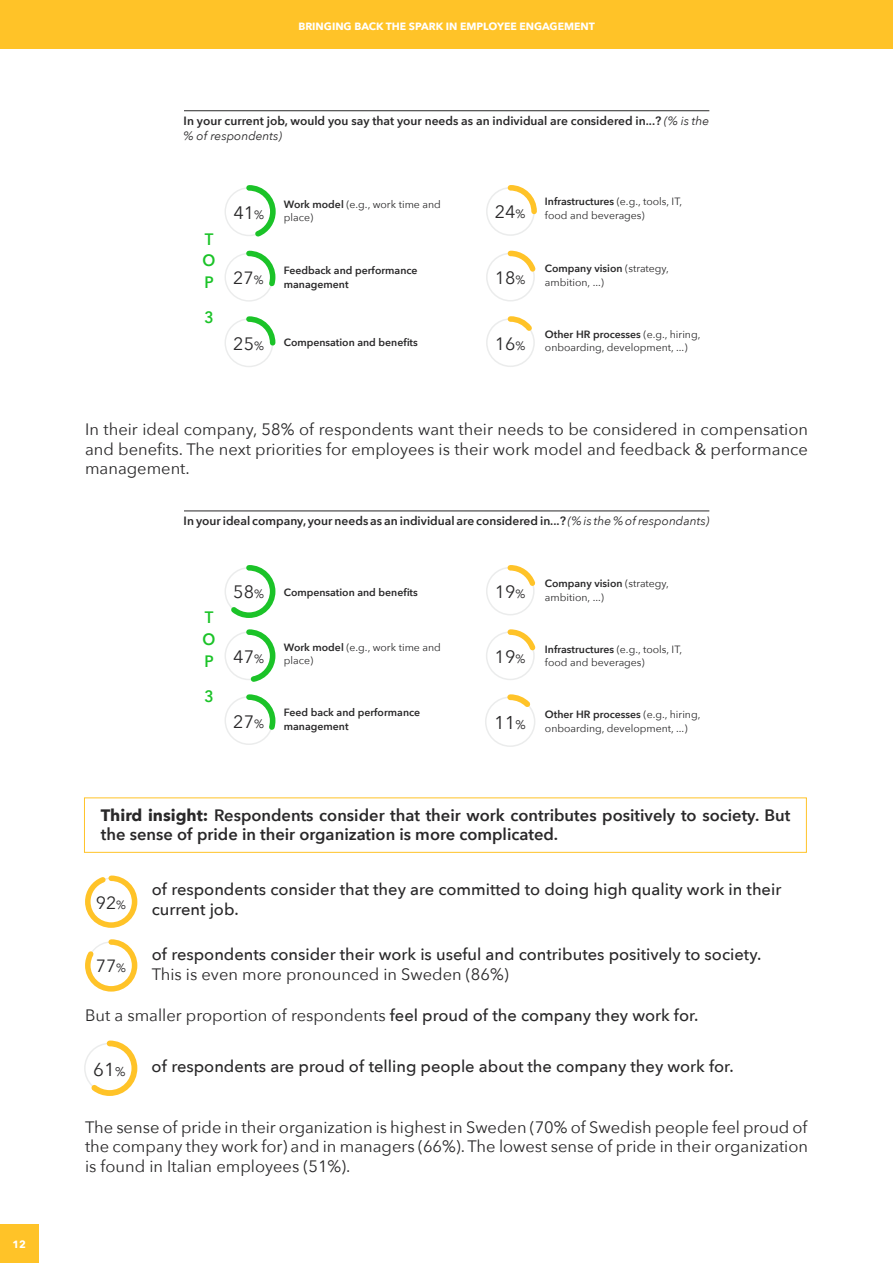
<style>
.page{position:relative;width:893px;height:1263px;background:#fff}
.page>*{position:absolute;margin:0;border:0;box-sizing:border-box;transform-origin:0 0}
.t1{font:18.75px "Avenir Next";color:#292829}
.t2{font:18.45px "Avenir Next";color:#292829}
.t3{font:18px "Avenir Next";color:#292829}
.t4{font:17.85px "Avenir Next";color:#292829}
.t5{font:17.7px "Avenir Next";color:#292829}
.t6{font:16.5px/19.5px "Avenir Next";color:#292829;text-align:justify}
.t7{font:500 16.5px/19.5px "Avenir Next";color:#292829}
.t8{font:600 16.5px/19.5px "Avenir Next";color:#292829}
.t9{font:600 16.5px/21.8px "Avenir Next";color:#1bc328;text-align:justify;scale:.92 1}
.t10{font:600 12px/15px "Avenir Next";color:#292829}
.t11{font:10.5px/13.5px "Avenir Next";color:#292829}
.t12{font:600 10.5px/13.5px "Avenir Next";color:#292829}
.t13{font:700 10.5px "Avenir Next";color:#fff}
.s1{font-weight:400;font-style:italic}
.s2{font-size:12px}
.s3{font-size:11.85px}
.s4{font-weight:600}
.s5{font-size:12.3px}
.s6{font-weight:700}
.s7{font-weight:500}
.s8{font-size:12.45px}
</style>
<div class="page">
<div style="left:0;top:0;width:893px;height:49px;background:#ffc328"></div>
<div style="left:0;top:1225px;width:38px;height:38px;background:#ffc328"></div>
<svg style="left:243px;top:185px;width:33px;height:52px"></svg>
<div style="left:84px;top:797px;width:723px;height:56px;border:1px solid #ffc328"></div>
<div style="left:486px;top:187px;width:49px;height:49px;border:2px solid #ebecec;border-radius:50%"></div>
<svg style="left:505px;top:185px;width:32px;height:32px"></svg>
<div style="left:486px;top:253px;width:49px;height:48px;border:2px solid #ebecec;border-radius:50%"></div>
<svg style="left:505px;top:250px;width:31px;height:26px"></svg>
<div style="left:486px;top:318px;width:49px;height:49px;border:2px solid #ebecec;border-radius:50%"></div>
<svg style="left:505px;top:316px;width:29px;height:20px"></svg>
<div style="left:225px;top:253px;width:48px;height:49px;border:1px solid #ebecec;border-radius:50%"></div>
<svg style="left:243px;top:250px;width:33px;height:40px"></svg>
<div style="left:486px;top:631px;width:49px;height:49px;border:1px solid #ebecec;border-radius:50%"></div>
<svg style="left:505px;top:629px;width:31px;height:26px"></svg>
<svg style="left:226px;top:565px;width:50px;height:169px"></svg>
<div style="left:486px;top:567px;width:49px;height:48px;border:1px solid #ebecec;border-radius:50%"></div>
<svg style="left:505px;top:565px;width:31px;height:25px"></svg>
<div style="left:485px;top:696px;width:50px;height:51px;border:1px solid #ebecec;border-radius:50%"></div>
<svg style="left:504px;top:694px;width:29px;height:18px"></svg>
<div style="left:225px;top:318px;width:48px;height:49px;border:1px solid #ebecec;border-radius:50%"></div>
<svg style="left:243px;top:316px;width:33px;height:32px"></svg>
<hr style="left:184px;top:110px;width:525px;height:1px;background:#292829">
<hr style="left:184px;top:511px;width:525px;height:1px;background:#292829">
<svg style="left:85px;top:875px;width:53px;height:53px"></svg>
<svg style="left:85px;top:939px;width:53px;height:53px"></svg>
<svg style="left:86px;top:1040px;width:52px;height:56px"></svg>
<p class="t13" style="left:12px;top:1239px;width:15px">12</p>
<p class="t13" style="left:298px;top:20px;width:298px">BRINGING BACK THE SPARK IN EMPLOYEE ENGAGEMENT</p>
<p class="t10" style="left:184px;top:113px;width:527px">In your current job, would you say that your needs as an individual are considered in...? <span class="s1">(% is the % of respondents)</span></p>
<p class="t9" style="left:203px;top:229px;width:16px">T O P</p>
<p class="t9" style="left:204px;top:308px;width:12px">3</p>
<p class="t3" style="left:233px;top:205px;width:32px">41<span class="s2">%</span></p>
<p class="t5" style="left:233px;top:270px;width:32px">27<span class="s3">%</span></p>
<p class="t4" style="left:233px;top:336px;width:32px">25<span class="s2">%</span></p>
<p class="t11" style="left:284px;top:198px;width:159px"><span class="s4">Work model</span> (e.g., work time and place)</p>
<p class="t12" style="left:284px;top:264px;width:135px">Feedback and performance management</p>
<p class="t12" style="left:284px;top:336px;width:136px">Compensation and benefits</p>
<p class="t4" style="left:495px;top:205px;width:32px">24<span class="s2">%</span></p>
<p class="t4" style="left:495px;top:270px;width:32px">18<span class="s2">%</span></p>
<p class="t4" style="left:495px;top:336px;width:32px">16<span class="s2">%</span></p>
<p class="t11" style="left:545px;top:196px;width:139px"><span class="s4">Infrastructures</span> (e.g., tools, IT, food and beverages)</p>
<p class="t11" style="left:545px;top:263px;width:126px"><span class="s4">Company vision</span> (strategy, ambition, ...)</p>
<p class="t11" style="left:545px;top:328px;width:157px"><span class="s4">Other HR processes</span> (e.g., hiring, onboarding, development, ...)</p>
<p class="t6" style="left:85px;top:421px;width:724px">In their ideal company, 58% of respondents want their needs to be considered in compensation and benefits. The next priorities for employees is their work model and feedback &amp; performance management.</p>
<p class="t10" style="left:184px;top:513px;width:527px">In your ideal company, your needs as an individual are considered in...? <span class="s1">(% is the % of respondants)</span></p>
<p class="t9" style="left:203px;top:608px;width:16px">T O P</p>
<p class="t9" style="left:204px;top:687px;width:12px">3</p>
<p class="t3" style="left:233px;top:585px;width:32px">58<span class="s2">%</span></p>
<p class="t3" style="left:233px;top:649px;width:32px">47<span class="s2">%</span></p>
<p class="t3" style="left:233px;top:714px;width:32px">27<span class="s2">%</span></p>
<p class="t12" style="left:284px;top:585px;width:136px">Compensation and benefits</p>
<p class="t11" style="left:284px;top:641px;width:159px"><span class="s4">Work model</span> (e.g., work time and place)</p>
<p class="t12" style="left:284px;top:705px;width:138px">Feed back and performance management</p>
<p class="t4" style="left:495px;top:584px;width:32px">19<span class="s3">%</span></p>
<p class="t11" style="left:545px;top:578px;width:126px"><span class="s4">Company vision</span> (strategy, ambition, ...)</p>
<p class="t4" style="left:495px;top:649px;width:32px">19<span class="s2">%</span></p>
<p class="t11" style="left:545px;top:643px;width:139px"><span class="s4">Infrastructures</span> (e.g., tools, IT, food and beverages)</p>
<p class="t2" style="left:494px;top:715px;width:33px">11<span class="s5">%</span></p>
<p class="t11" style="left:545px;top:709px;width:157px"><span class="s4">Other HR processes</span> (e.g., hiring, onboarding, development, ...)</p>
<p class="t8" style="left:101px;top:807px;width:691px"><span class="s6">Third insight:</span> Respondents consider that their work contributes positively to society. But the sense of pride in their organization is more complicated.</p>
<p class="t7" style="left:152px;top:881px;width:631px">of respondents consider that they are committed to doing high quality work in their current job.</p>
<p class="t7" style="left:152px;top:946px;width:611px">of respondents consider their work is useful and contributes positively to society.</p>
<p class="t6" style="left:152px;top:965px;width:359px">This is even more pronounced in Sweden (86%)</p>
<p class="t5" style="left:96px;top:895px;width:32px">92<span class="s3">%</span></p>
<p class="t5" style="left:96px;top:959px;width:32px">77<span class="s3">%</span></p>
<p class="t6" style="left:85px;top:1007px;width:615px">But a smaller proportion of respondents <span class="s7">feel proud of the company they work for.</span></p>
<p class="t1" style="left:93px;top:1061px;width:34px">61<span class="s8">%</span></p>
<p class="t7" style="left:152px;top:1058px;width:584px">of respondents are proud of telling people about the company they work for.</p>
<p class="t6" style="left:85px;top:1118px;width:724px">The sense of pride in their organization is highest in Sweden (70% of Swedish people feel proud of the company they work for) and in managers (66%). The lowest sense of pride in their organization is found in Italian employees (51%).</p>
</div>
